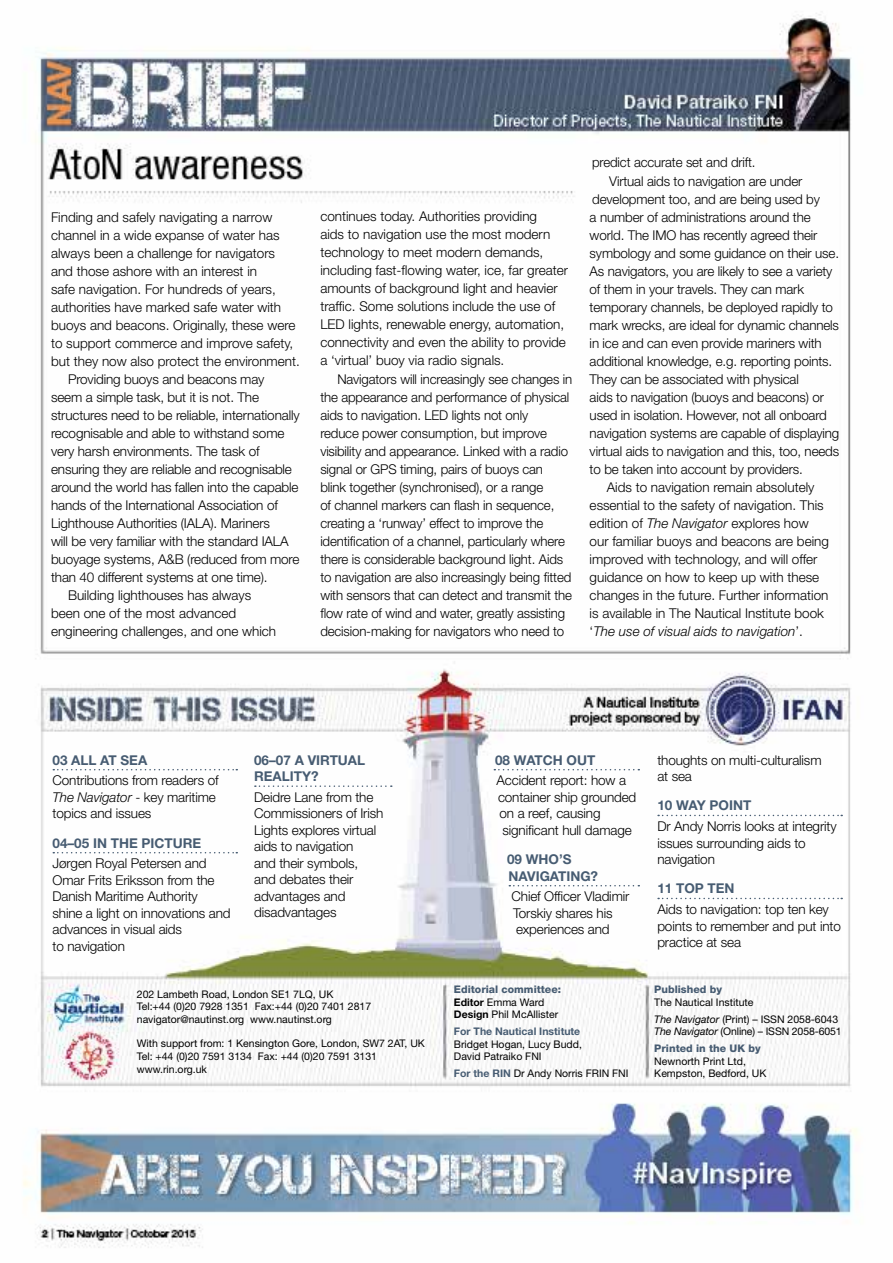
<style>
.page{position:relative;width:893px;height:1263px;background:#fff}
.page>*{position:absolute;margin:0;border:0;box-sizing:border-box;transform-origin:0 0}
.t1{font:300 13.5px/18px "Helvetica Neue LT Std";letter-spacing:-.01em;color:#000}
.t2{font:700 13.5px/16.5px "Helvetica Neue LT Std";color:#475c72}
.t3{font:italic 300 13.5px "Helvetica Neue LT Std";color:#000}
.t4{font:10.5px/12.6px "Helvetica Neue LT Std";color:#000}
.t5{font:700 10.5px "Helvetica Neue LT Std";color:#475c72}
.t6{font:800 10.5px "Helvetica Neue LT Std";color:#475c72}
.s1{font-style:italic}
.s2{font-style:normal}
.s3{font-weight:800;color:#475c72}
.s4{font-weight:700}
.s5{font-weight:700;color:#475c72}
</style>
<div class="page">
<img style="left:23px;top:13px;width:835px;height:1235px">
<svg style="left:53px;top:769px;width:184px;height:1px"></svg>
<svg style="left:53px;top:852px;width:184px;height:1px"></svg>
<svg style="left:255px;top:785px;width:137px;height:2px"></svg>
<svg style="left:494px;top:769px;width:145px;height:1px"></svg>
<svg style="left:509px;top:885px;width:130px;height:1px"></svg>
<svg style="left:658px;top:815px;width:184px;height:1px"></svg>
<svg style="left:658px;top:898px;width:184px;height:1px"></svg>
<p class="t1" style="left:51px;top:207px;width:223px">Finding and safely navigating a narrow</p>
<p class="t1" style="left:51px;top:225px;width:230px">channel in a wide expanse of water has</p>
<p class="t1" style="left:51px;top:243px;width:226px">always been a challenge for navigators</p>
<p class="t1" style="left:51px;top:261px;width:208px">and those ashore with an interest in</p>
<p class="t1" style="left:51px;top:279px;width:226px">safe navigation. For hundreds of years,</p>
<p class="t1" style="left:51px;top:297px;width:232px">authorities have marked safe water with</p>
<p class="t1" style="left:51px;top:315px;width:246px">buoys and beacons. Originally, these were</p>
<p class="t1" style="left:51px;top:333px;width:244px">to support commerce and improve safety,</p>
<p class="t1" style="left:51px;top:351px;width:250px">but they now also protect the environment.</p>
<p class="t1" style="left:68px;top:369px;width:198px">Providing buoys and beacons may</p>
<p class="t1" style="left:51px;top:387px;width:210px">seem a simple task, but it is not. The</p>
<p class="t1" style="left:51px;top:405px;width:250px">structures need to be reliable, internationally</p>
<p class="t1" style="left:51px;top:423px;width:235px">recognisable and able to withstand some</p>
<p class="t1" style="left:51px;top:441px;width:210px">very harsh environments. The task of</p>
<p class="t1" style="left:51px;top:459px;width:242px">ensuring they are reliable and recognisable</p>
<p class="t1" style="left:51px;top:477px;width:249px">around the world has fallen into the capable</p>
<p class="t1" style="left:51px;top:495px;width:228px">hands of the International Association of</p>
<p class="t1" style="left:51px;top:513px;width:220px">Lighthouse Authorities (IALA). Mariners</p>
<p class="t1" style="left:51px;top:531px;width:239px">will be very familiar with the standard IALA</p>
<p class="t1" style="left:51px;top:549px;width:250px">buoyage systems, A&amp;B (reduced from more</p>
<p class="t1" style="left:51px;top:567px;width:218px">than 40 different systems at one time).</p>
<p class="t1" style="left:68px;top:585px;width:185px">Building lighthouses has always</p>
<p class="t1" style="left:51px;top:603px;width:187px">been one of the most advanced</p>
<p class="t1" style="left:51px;top:621px;width:227px">engineering challenges, and one which</p>
<p class="t1" style="left:320px;top:207px;width:249px">continues today. Authorities providing<br>aids to navigation use the most modern technology to meet modern demands, including fast-flowing water, ice, far greater amounts of background light and heavier traffic. Some solutions include the use of LED lights, renewable energy, automation, connectivity and even the ability to provide a ‘virtual’ buoy via radio signals.</p>
<p class="t1" style="left:320px;top:369px;width:253px;text-indent:17px">Navigators will increasingly see changes in the appearance and performance of physical aids to navigation. LED lights not only<br>reduce power consumption, but improve visibility and appearance. Linked with a radio signal or GPS timing, pairs of buoys can<br>blink together (synchronised), or a range<br>of channel markers can flash in sequence, creating a ‘runway’ effect to improve the identification of a channel, particularly where there is considerable background light. Aids to navigation are also increasingly being fitted with sensors that can detect and transmit the flow rate of wind and water, greatly assisting decision-making for navigators who need to</p>
<p class="t1" style="left:592px;top:153px;width:165px">predict accurate set and drift.</p>
<p class="t1" style="left:609px;top:171px;width:195px">Virtual aids to navigation are under</p>
<p class="t1" style="left:592px;top:189px;width:229px">development too, and are being used by</p>
<p class="t1" style="left:590px;top:207px;width:223px">a number of administrations around the</p>
<p class="t1" style="left:590px;top:225px;width:229px">world. The IMO has recently agreed their</p>
<p class="t1" style="left:590px;top:243px;width:251px">symbology and some guidance on their use.</p>
<p class="t1" style="left:590px;top:261px;width:244px">As navigators, you are likely to see a variety</p>
<p class="t1" style="left:590px;top:279px;width:216px">of them in your travels. They can mark</p>
<p class="t1" style="left:590px;top:297px;width:245px">temporary channels, be deployed rapidly to</p>
<p class="t1" style="left:590px;top:315px;width:251px">mark wrecks, are ideal for dynamic channels</p>
<p class="t1" style="left:590px;top:333px;width:234px">in ice and can even provide mariners with</p>
<p class="t1" style="left:590px;top:351px;width:244px">additional knowledge, e.g. reporting points.</p>
<p class="t1" style="left:590px;top:369px;width:211px">They can be associated with physical</p>
<p class="t1" style="left:590px;top:387px;width:236px">aids to navigation (buoys and beacons) or</p>
<p class="t1" style="left:590px;top:405px;width:239px">used in isolation. However, not all onboard</p>
<p class="t1" style="left:590px;top:423px;width:251px">navigation systems are capable of displaying</p>
<p class="t1" style="left:590px;top:441px;width:251px">virtual aids to navigation and this, too, needs</p>
<p class="t1" style="left:590px;top:459px;width:215px">to be taken into account by providers.</p>
<p class="t1" style="left:607px;top:477px;width:209px">Aids to navigation remain absolutely</p>
<p class="t1" style="left:590px;top:495px;width:236px">essential to the safety of navigation. This</p>
<p class="t1" style="left:590px;top:513px;width:221px">edition of <span class="s1">The Navigator</span> explores how</p>
<p class="t1" style="left:590px;top:531px;width:241px">our familiar buoys and beacons are being</p>
<p class="t1" style="left:590px;top:549px;width:229px">improved with technology, and will offer</p>
<p class="t1" style="left:590px;top:567px;width:231px">guidance on how to keep up with these</p>
<p class="t1" style="left:590px;top:585px;width:240px">changes in the future. Further information</p>
<p class="t1" style="left:590px;top:603px;width:236px">is available in The Nautical Institute book</p>
<p class="t3" style="left:590px;top:623px;width:215px"><span class="s2">‘</span>The use of visual aids to navigation<span class="s2">’.</span></p>
<p class="t2" style="left:53px;top:751px;width:96px">03 ALL AT SEA</p>
<p class="t1" style="left:53px;top:772px;width:168px;line-height:16.5px">Contributions from readers of<br><span class="s1">The Navigator</span> - key maritime topics and issues</p>
<p class="t2" style="left:53px;top:834px;width:150px">04–05 IN THE PICTURE</p>
<p class="t1" style="left:53px;top:855px;width:180px;line-height:16.5px">Jørgen Royal Petersen and<br>Omar Frits Eriksson from the<br>Danish Maritime Authority shine a light on innovations and advances in visual aids<br>to navigation</p>
<p class="t2" style="left:254px;top:751px;width:113px">06–07 A VIRTUAL<br>REALITY?</p>
<p class="t1" style="left:254px;top:789px;width:131px;line-height:16.5px">Deidre Lane from the<br>Commissioners of Irish<br>Lights explores virtual aids to navigation<br>and their symbols, and debates their advantages and disadvantages</p>
<p class="t4" style="left:137px;top:987px;width:236px">202 Lambeth Road, London SE1 7LQ, UK<br>Tel:+44 (0)20 7928 1351 Fax:+44 (0)20 7401 2817 navigator@nautinst.org www.nautinst.org</p>
<p class="t4" style="left:137px;top:1037px;width:290px">With support from: 1 Kensington Gore, London, SW7 2AT, UK<br>Tel: +44 (0)20 7591 3134 Fax: +44 (0)20 7591 3131 www.rin.org.uk</p>
<p class="t2" style="left:495px;top:751px;width:102px">08 WATCH OUT</p>
<p class="t1" style="left:497px;top:771px;width:131px">Accident report: how a</p>
<p class="t1" style="left:498px;top:788px;width:140px">container ship grounded</p>
<p class="t1" style="left:500px;top:804px;width:103px">on a reef, causing</p>
<p class="t1" style="left:503px;top:821px;width:131px">significant hull damage</p>
<p class="t2" style="left:507px;top:851px;width:93px">09 WHO’S<br>NAVIGATING?</p>
<p class="t1" style="left:512px;top:888px;width:119px;line-height:16.5px">Chief Officer Vladimir<br>Torskiy shares his experiences and</p>
<p class="t4" style="left:454px;top:983px;width:109px"><span class="s3">Editorial committee:<br></span><span class="s4">Editor</span> Emma Ward<br><span class="s4">Design</span> Phil McAllister</p>
<p class="t5" style="left:454px;top:1025px;width:128px">For The Nautical Institute</p>
<p class="t4" style="left:454px;top:1038px;width:129px">Bridget Hogan, Lucy Budd,<br>David Patraiko FNI</p>
<p class="t4" style="left:454px;top:1067px;width:176px"><span class="s5">For the RIN</span> Dr Andy Norris FRIN FNI</p>
<p class="t1" style="left:657px;top:751px;width:166px;line-height:16.5px">thoughts on multi-culturalism at sea</p>
<p class="t2" style="left:657px;top:797px;width:96px">10 WAY POINT</p>
<p class="t1" style="left:657px;top:818px;width:181px;line-height:16.5px">Dr Andy Norris looks at integrity issues surrounding aids to navigation</p>
<p class="t2" style="left:657px;top:880px;width:79px">11 TOP TEN</p>
<p class="t1" style="left:657px;top:901px;width:185px;line-height:16.5px">Aids to navigation: top ten key points to remember and put into practice at sea</p>
<p class="t6" style="left:654px;top:983px;width:69px">Published by</p>
<p class="t4" style="left:654px;top:994px;width:185px;line-height:16.8px">The Nautical Institute<br><span class="s1">The Navigator</span> (Print) – ISSN 2058-6043</p>
<p class="t4" style="left:654px;top:1023px;width:189px;line-height:16.8px"><span class="s1">The Navigator</span> (Online) – ISSN 2058-6051<br><span class="s3">Printed in the UK by</span></p>
<p class="t4" style="left:654px;top:1054px;width:114px">Newnorth Print Ltd,<br>Kempston, Bedford, UK</p>
</div>
